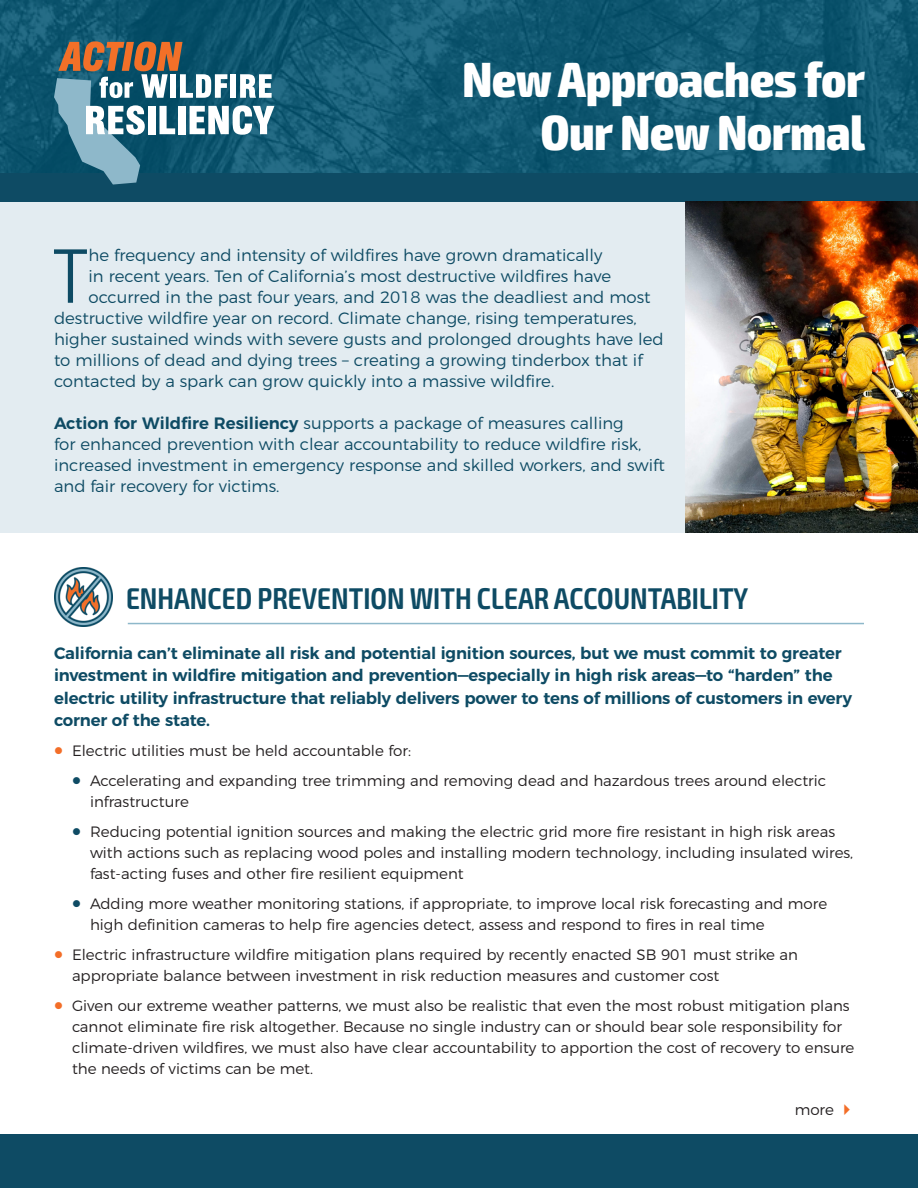
<style>
.page{position:relative;width:918px;height:1188px;background:#fff}
.page>*{position:absolute;margin:0;border:0;box-sizing:border-box;transform-origin:0 0}
.t1{font:300 condensed 77.4px "Exo 2";color:#0e4b64}
.t2{font:800 condensed 49.5px "Exo 2";color:#fff}
.t3{font:600 condensed 30px "Exo 2";color:#0e4b64}
.t4{font:300 16.5px/21px "Montserrat";color:#0e4b64}
.t5{font:600 16.5px/22.5px "Montserrat";letter-spacing:-.01em;color:#0e4b64}
.t6{font:300 15px/21px "Montserrat";color:#231f20}
.s1{font-weight:600}
.s2{color:#f36e28}
.s3{color:#0e4b64}
</style>
<div class="page">
<div style="left:0;top:202px;width:918px;height:331px;background:#e3ecf1"></div>
<div style="left:0;top:171px;width:918px;height:31px;background:#0e4b64"></div>
<img style="left:0;top:0;width:918px;height:173px">
<svg style="left:54px;top:41px;width:220px;height:144px"></svg>
<img style="left:54px;top:568px;width:58px;height:58px">
<div style="left:0;top:1134px;width:918px;height:54px;background:#0e4b64"></div>
<hr style="left:128px;top:623px;width:736px;height:1px;background:#8eb8ca">
<img style="left:686px;top:202px;width:232px;height:330px">
<p class="t2" style="left:463px;top:50px;width:404px">New Approaches for</p>
<p class="t2" style="left:541px;top:102px;width:326px">Our New Normal</p>
<p class="t1" style="left:52px;top:231px;width:38px">T</p>
<p class="t4" style="left:89px;top:243px;width:515px">he frequency and intensity of wildfires have grown dramatically</p>
<p class="t4" style="left:89px;top:264px;width:524px">in recent years. Ten of California’s most destructive wildfires have</p>
<p class="t4" style="left:89px;top:285px;width:564px">occurred in the past four years, and 2018 was the deadliest and most</p>
<p class="t4" style="left:54px;top:306px;width:584px">destructive wildfire year on record. Climate change, rising temperatures,</p>
<p class="t4" style="left:54px;top:327px;width:611px">higher sustained winds with severe gusts and prolonged droughts have led</p>
<p class="t4" style="left:54px;top:348px;width:590px">to millions of dead and dying trees – creating a growing tinderbox that if</p>
<p class="t4" style="left:54px;top:369px;width:502px">contacted by a spark can grow quickly into a massive wildfire.</p>
<p class="t4" style="left:54px;top:411px;width:613px"><span class="s1">Action for Wildfire Resiliency</span> supports a package of measures calling<br>for enhanced prevention with clear accountability to reduce wildfire risk, increased investment in emergency response and skilled workers, and swift and fair recovery for victims.</p>
<p class="t3" style="left:126px;top:581px;width:624px">ENHANCED PREVENTION WITH CLEAR ACCOUNTABILITY</p>
<p class="t5" style="left:54px;top:640px;width:799px">California can’t eliminate all risk and potential ignition sources, but we must commit to greater investment in wildfire mitigation and prevention—especially in high risk areas—to “harden” the electric utility infrastructure that reliably delivers power to tens of millions of customers in every corner of the state.</p>
<p class="t6" style="left:54px;top:739px;width:359px"><span class="s2">●</span> Electric utilities must be held accountable for:</p>
<p class="t6" style="left:90px;top:769px;width:738px;text-indent:-18px"><span class="s3">●</span> Accelerating and expanding tree trimming and removing dead and hazardous trees around electric infrastructure</p>
<p class="t6" style="left:90px;top:820px;width:765px;text-indent:-18px"><span class="s3">●</span> Reducing potential ignition sources and making the electric grid more fire resistant in high risk areas with actions such as replacing wood poles and installing modern technology, including insulated wires, fast-acting fuses and other fire resilient equipment</p>
<p class="t6" style="left:90px;top:892px;width:739px;text-indent:-18px"><span class="s3">●</span> Adding more weather monitoring stations, if appropriate, to improve local risk forecasting and more high definition cameras to help fire agencies detect, assess and respond to fires in real time</p>
<p class="t6" style="left:72px;top:943px;width:728px;text-indent:-18px"><span class="s2">●</span> Electric infrastructure wildfire mitigation plans required by recently enacted SB 901 must strike an appropriate balance between investment in risk reduction measures and customer cost</p>
<p class="t6" style="left:72px;top:994px;width:784px;text-indent:-18px"><span class="s2">●</span> Given our extreme weather patterns, we must also be realistic that even the most robust mitigation plans cannot eliminate fire risk altogether. Because no single industry can or should bear sole responsibility for climate-driven wildfires, we must also have clear accountability to apportion the cost of recovery to ensure the needs of victims can be met.</p>
<p class="t6" style="left:795px;top:1098px;width:41px">more</p>
</div>
